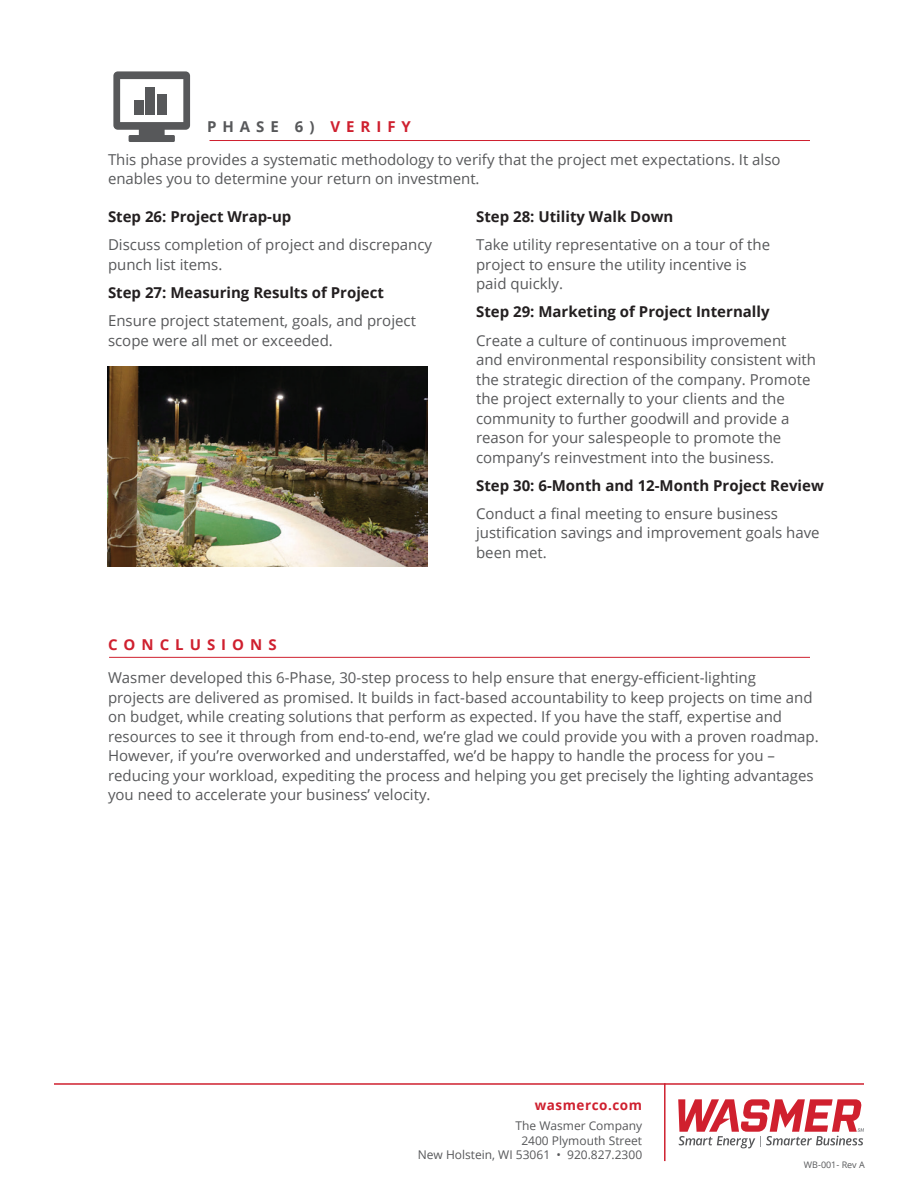
<style>
.page{position:relative;width:918px;height:1188px;background:#fff}
.page>*{position:absolute;margin:0;border:0;box-sizing:border-box;transform-origin:0 0}
.t1{font:15px/19.5px "Open Sans";color:#57585a}
.t2{font:700 15px "Open Sans";color:#231f20}
.t3{font:700 15px "Open Sans";letter-spacing:.4em;color:#57585a}
.t4{font:700 15px "Open Sans";letter-spacing:.4em;color:#cf202f}
.t5{font:700 13.5px "Open Sans";letter-spacing:.04em;color:#cf202f}
.t6{font:12px/14.4px "Open Sans";color:#57585a;text-align:right}
.t7{font:9px "Open Sans";color:#57585a}
.s1{color:#cf202f}
</style>
<div class="page">
<hr style="left:54px;top:1083px;width:810px;height:2px;background:#cf202f">
<hr style="left:664px;top:1083px;width:2px;height:78px;background:#cf202f">
<svg style="left:678px;top:1099px;width:186px;height:49px"></svg>
<hr style="left:109px;top:657px;width:701px;height:1px;background:#cf202f">
<hr style="left:210px;top:140px;width:600px;height:1px;background:#cf202f">
<img style="left:108px;top:367px;width:319px;height:199px">
<svg style="left:113px;top:71px;width:77px;height:71px"></svg>
<div style="left:134px;top:100px;width:9px;height:14px;background:#57585a"></div>
<p class="t3" style="left:207px;top:116px;width:205px">PHASE 6) <span class="s1">VERIFY</span></p>
<p class="t1" style="left:108px;top:149px;width:674px">This phase provides a systematic methodology to verify that the project met expectations. It also enables you to determine your return on investment.</p>
<p class="t2" style="left:108px;top:206px;width:185px">Step 26: Project Wrap-up</p>
<p class="t1" style="left:108px;top:235px;width:326px">Discuss completion of project and discrepancy punch list items.</p>
<p class="t2" style="left:108px;top:282px;width:278px">Step 27: Measuring Results of Project</p>
<p class="t1" style="left:108px;top:310px;width:310px">Ensure project statement, goals, and project scope were all met or exceeded.</p>
<p class="t2" style="left:476px;top:206px;width:199px">Step 28: Utility Walk Down</p>
<p class="t1" style="left:476px;top:235px;width:296px">Take utility representative on a tour of the project to ensure the utility incentive is paid quickly.</p>
<p class="t2" style="left:476px;top:301px;width:295px">Step 29: Marketing of Project Internally</p>
<p class="t1" style="left:476px;top:330px;width:341px">Create a culture of continuous improvement and environmental responsibility consistent with the strategic direction of the company. Promote the project externally to your clients and the community to further goodwill and provide a reason for your salespeople to promote the company’s reinvestment into the business.</p>
<p class="t2" style="left:476px;top:475px;width:349px">Step 30: 6-Month and 12-Month Project Review</p>
<p class="t1" style="left:476px;top:503px;width:345px">Conduct a final meeting to ensure business justification savings and improvement goals have been met.</p>
<p class="t4" style="left:108px;top:634px;width:170px">CONCLUSIONS</p>
<p class="t1" style="left:108px;top:668px;width:712px">Wasmer developed this 6-Phase, 30-step process to help ensure that energy-efficient-lighting<br>projects are delivered as promised. It builds in fact-based accountability to keep projects on time and on budget, while creating solutions that perform as expected. If you have the staff, expertise and resources to see it through from end-to-end, we’re glad we could provide you with a proven roadmap.<br>However, if you’re overworked and understaffed, we’d be happy to handle the process for you – reducing your workload, expediting the process and helping you get precisely the lighting advantages you need to accelerate your business’ velocity.</p>
<p class="t5" style="left:535px;top:1095px;width:109px">wasmerco.com</p>
<p class="t6" style="left:418px;top:1119px;width:226px">The Wasmer Company<br>2400 Plymouth Street<br>New Holstein, WI 53061 • 920.827.2300</p>
<p class="t7" style="left:804px;top:1159px;width:62px">WB-001- Rev A</p>
</div>
